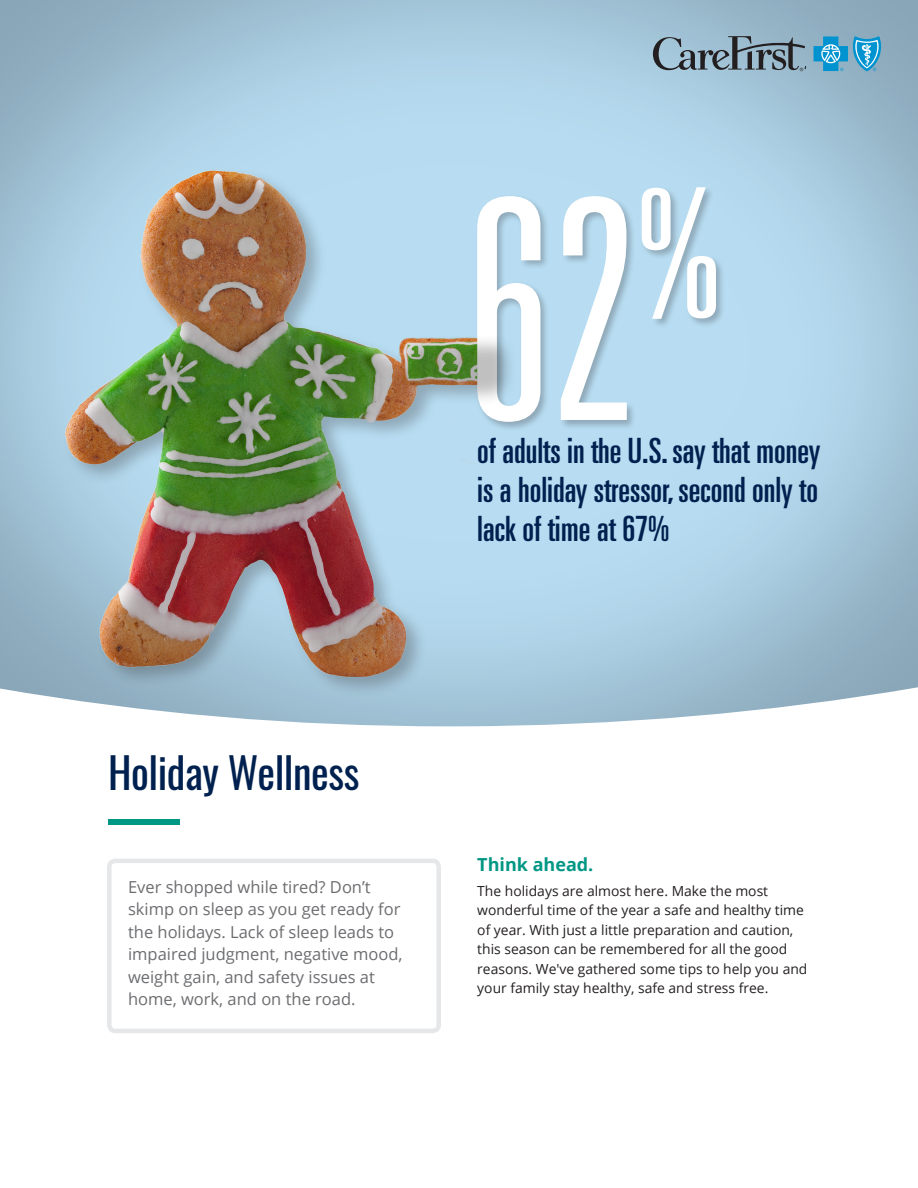
<style>
.page{position:relative;width:918px;height:1188px;background:#fff}
.page>*{position:absolute;margin:0;border:0;box-sizing:border-box;transform-origin:0 0}
.FLI-Fact{font:307.05px "Univers LT Pro Light Ult Cond";color:#fff}
.FLI-H1_Header_Subhea{font:42px "Oswald";letter-spacing:-.01em;color:#00214f}
.t1{font:34.8px/39px "Univers LT Pro Ult Cond";color:#00214f;text-align:justify}
.FLI-H2_Header{font:700 18px "Open Sans";color:#009784}
.FLI-Caption-Boxed{font:16.5px/22.5px "Open Sans";color:#6c6d70}
.FLI-BodyText{font:13.8px/19.5px "Open Sans";color:#231f20}
</style>
<div class="page">
<img style="left:0;top:0;width:918px;height:726px">
<div style="left:108px;top:819px;width:72px;height:6px;background:#009784"></div>
<svg style="left:814px;top:36px;width:68px;height:35px;background:#55abd1"></svg>
<svg style="left:653px;top:36px;width:153px;height:35px;background:#7c92a0"></svg>
<div style="left:475px;top:186px;width:251px;height:246px;background:#231f20;opacity:.28"></div>
<img style="left:40px;top:144px;width:466px;height:558px">
<div style="left:61px;top:166px;width:457px;height:533px;background:#231f20;opacity:.28"></div>
<div style="left:107px;top:859px;width:334px;height:174px;border:4px solid #e6e7e9;border-radius:6px"></div>
<p class="FLI-Fact" style="left:466px;top:131px;width:257px">62<sup>%</sup></p>
<p class="t1" style="left:477px;top:429px;width:344px">of adults in the U.S. say that money is a holiday stressor, second only to lack of time at 67%</p>
<p class="FLI-H1_Header_Subhea" style="left:108px;top:744px;width:253px">Holiday Wellness</p>
<p class="FLI-Caption-Boxed" style="left:128px;top:875px;width:276px">Ever shopped while tired? Don’t skimp on sleep as you get ready for the holidays. Lack of sleep leads to impaired judgment, negative mood, weight gain, and safety issues at home, work, and on the road.</p>
<p class="FLI-H2_Header" style="left:477px;top:852px;width:118px">Think ahead.</p>
<p class="FLI-BodyText" style="left:477px;top:881px;width:332px">The holidays are almost here. Make the most wonderful time of the year a safe and healthy time of year. With just a little preparation and caution, this season can be remembered for all the good reasons. We've gathered some tips to help you and your family stay healthy, safe and stress free.</p>
</div>
